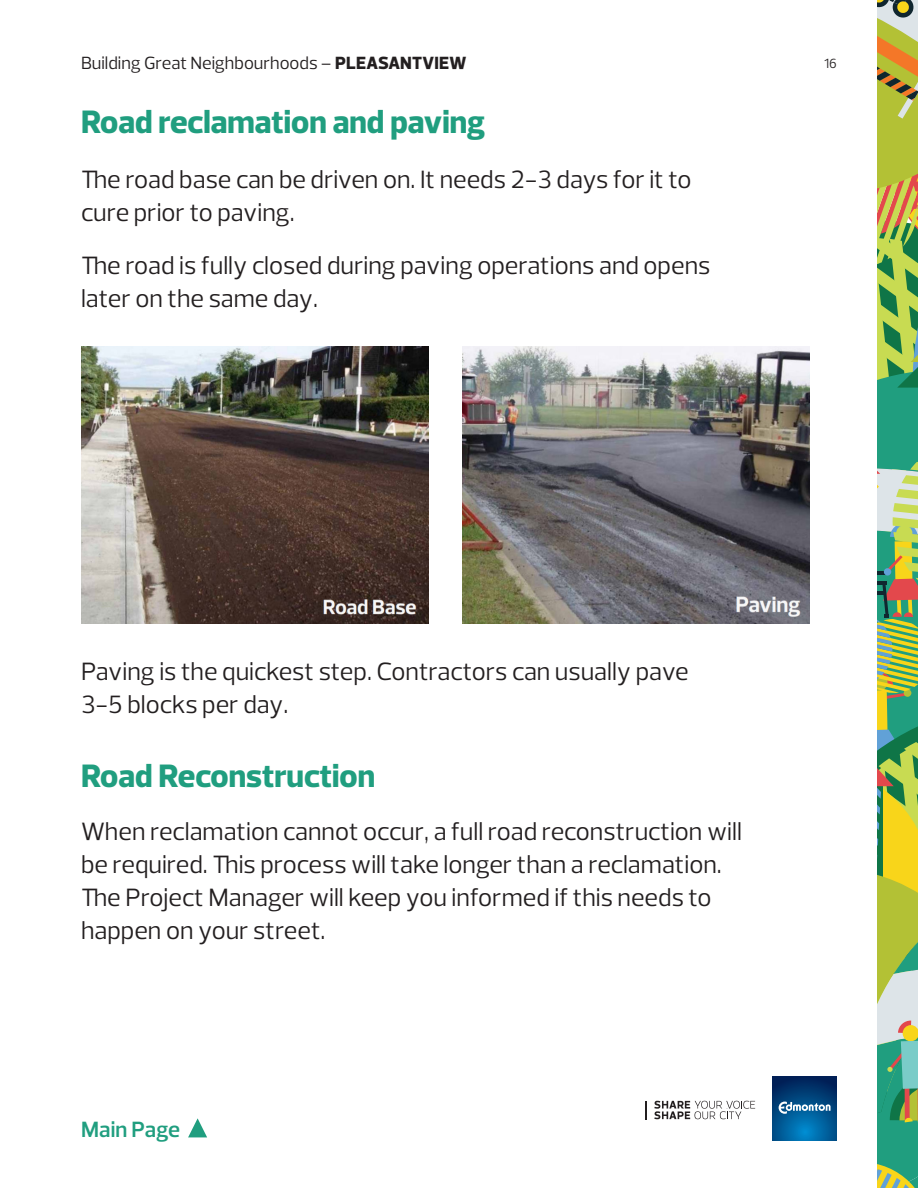
<style>
.page{position:relative;width:918px;height:1188px;background:#fff}
.page>*{position:absolute;margin:0;border:0;box-sizing:border-box;transform-origin:0 0}
.t1{font:800 33px "Prelo";color:#209e7f}
.t2{font:25.5px/33px "Prelo";color:#231f20}
.t3{font:600 22.5px "Prelo";color:#209e7f}
.t4{font:18px "Prelo";color:#231f20}
.t5{font:13.5px "Prelo";color:#231f20}
.s1{font-weight:800}
</style>
<div class="page">
<svg style="left:878px;top:0;width:40px;height:1188px;background:#90b361"></svg>
<svg style="left:654px;top:1101px;width:101px;height:18px"></svg>
<svg style="left:645px;top:1101px;width:2px;height:18px"></svg>
<svg style="left:772px;top:1076px;width:65px;height:65px;background:#004a84"></svg>
<svg style="left:779px;top:1102px;width:52px;height:12px"></svg>
<svg style="left:188px;top:1118px;width:19px;height:19px"></svg>
<img style="left:81px;top:347px;width:348px;height:276px">
<img style="left:462px;top:347px;width:348px;height:276px">
<p class="t4" style="left:81px;top:51px;width:387px">Building Great Neighbourhoods – <span class="s1">PLEASANTVIEW</span></p>
<p class="t5" style="left:824px;top:55px;width:14px">16</p>
<p class="t1" style="left:81px;top:101px;width:406px">Road reclamation and paving</p>
<p class="t2" style="left:81px;top:163px;width:612px">The road base can be driven on. It needs 2-3 days for it to cure prior to paving.</p>
<p class="t2" style="left:81px;top:249px;width:631px">The road is fully closed during paving operations and opens later on the same day.</p>
<p class="t2" style="left:81px;top:655px;width:609px">Paving is the quickest step. Contractors can usually pave<br>3-5 blocks per day.</p>
<p class="t1" style="left:81px;top:756px;width:296px">Road Reconstruction</p>
<p class="t2" style="left:81px;top:815px;width:662px">When reclamation cannot occur, a full road reconstruction will be required. This process will take longer than a reclamation.<br>The Project Manager will keep you informed if this needs to happen on your street.</p>
<p class="t3" style="left:81px;top:1116px;width:100px">Main Page</p>
</div>
